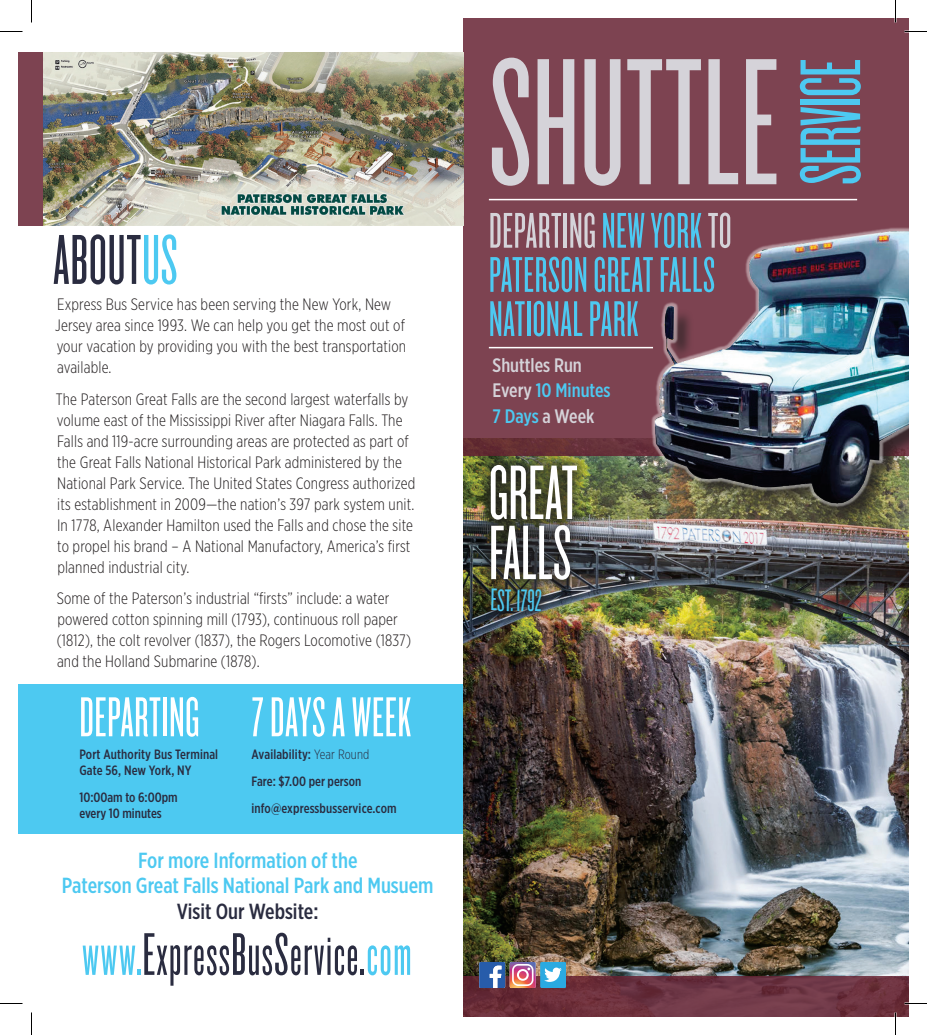
<style>
.page{position:relative;width:927px;height:1035px;background:#fff}
.page>*{position:absolute;margin:0;border:0;box-sizing:border-box;transform-origin:0 0}
.t1{font:187.8px "Knockout HTF26 Junior Flyweight";color:#d5d3d9}
.t2{font:89.55px "Knockout HTF26 Junior Flyweight";letter-spacing:-.01em;color:#4dc9f1}
.t3{font:80.25px "Knockout HTF26 Junior Flyweight";color:#fff}
.t4{font:73.5px "Knockout HTF26 Junior Flyweight";letter-spacing:.01em;color:#2a2c40}
.t5{font:62.55px "Knockout HTF26 Junior Flyweight";letter-spacing:.02em;color:#2a2c40}
.t6{font:58.5px "Knockout HTF26 Junior Flyweight";letter-spacing:.01em;color:#fff}
.t7{font:52.2px "Knockout HTF26 Junior Flyweight";letter-spacing:.01em;color:#4dc9f1}
.t8{font:52.2px "Knockout HTF26 Junior Flyweight";letter-spacing:.01em;color:#d5d3d9}
.t9{font:32.4px "Knockout HTF26 Junior Flyweight";color:#4dc9f1}
.t10{font:500 21.9px "Gotham X Narrow";color:#4dc9f1}
.t11{font:500 21.9px "Gotham X Narrow";color:#2a2c40}
.t12{font:500 19.5px "Gotham X Narrow";color:#4dc9f1}
.t13{font:500 19.5px "Gotham X Narrow";color:#d5d3d9}
.t14{font:300 16.5px/21px "Gotham X Narrow";letter-spacing:.01em;color:#231f20}
.t15{font:500 13.5px "Gotham X Narrow";letter-spacing:.005em;color:#2a2c40}
.s1{color:#4dc9f1}
.s2{font-weight:300}
.s3{color:#d5d3d9}
</style>
<div class="page">
<div style="left:18px;top:684px;width:446px;height:149px;background:#4dc9f1"></div>
<div style="left:18px;top:52px;width:25px;height:174px;background:#7d4351"></div>
<img style="left:464px;top:455px;width:445px;height:521px">
<div style="left:464px;top:18px;width:445px;height:437px;background:#7d4351"></div>
<img style="left:43px;top:52px;width:421px;height:174px">
<svg style="left:464px;top:976px;width:445px;height:41px;background:#6c3340"></svg>
<svg style="left:479px;top:962px;width:87px;height:26px"></svg>
<div style="left:658px;top:234px;width:251px;height:289px;background:#231f20;opacity:.75"></div>
<img style="left:653px;top:229px;width:256px;height:284px">
<div style="left:476px;top:450px;width:116px;height:144px;background:#231f20;opacity:.75"></div>
<div style="left:483px;top:581px;width:66px;height:38px;background:#231f20;opacity:.75"></div>
<hr style="left:489px;top:347px;width:164px;height:1px;background:#fff">
<hr style="left:489px;top:199px;width:368px;height:1px;background:#fff">
<svg style="left:0;top:31px;width:22px;height:1px"></svg>
<svg style="left:904px;top:31px;width:23px;height:1px"></svg>
<svg style="left:0;top:1003px;width:22px;height:1px"></svg>
<svg style="left:904px;top:1003px;width:23px;height:1px"></svg>
<svg style="left:31px;top:0;width:1px;height:22px"></svg>
<svg style="left:31px;top:1012px;width:1px;height:23px"></svg>
<svg style="left:895px;top:0;width:1px;height:22px"></svg>
<svg style="left:895px;top:1012px;width:1px;height:23px"></svg>
<p class="t4" style="left:53px;top:224px;width:126px">ABOUT<span class="s1">US</span></p>
<p class="t14" style="left:55px;top:293px;width:352px">Express Bus Service has been serving the New York, New Jersey area since 1993. We can help you get the most out of your vacation by providing you with the best transportation available.</p>
<p class="t14" style="left:56px;top:388px;width:361px">The Paterson Great Falls are the second largest waterfalls by volume east of the Mississippi River after Niagara Falls. The Falls and 119-acre surrounding areas are protected as part of the Great Falls National Historical Park administered by the National Park Service. The United States Congress authorized its establishment in 2009—the nation’s 397 park system unit.<br>In 1778, Alexander Hamilton used the Falls and chose the site to propel his brand – A National Manufactory, America’s first planned industrial city.</p>
<p class="t14" style="left:57px;top:588px;width:356px">Some of the Paterson’s industrial “firsts” include: a water powered cotton spinning mill (1793), continuous roll paper (1812), the colt revolver (1837), the Rogers Locomotive (1837) and the Holland Submarine (1878).</p>
<p class="t6" style="left:79px;top:689px;width:122px">DEPARTING</p>
<p class="t15" style="left:79px;top:746px;width:140px">Port Authority Bus Terminal</p>
<p class="t15" style="left:79px;top:762px;width:114px">Gate 56, New York, NY</p>
<p class="t15" style="left:79px;top:789px;width:100px">10:00am to 6:00pm</p>
<p class="t15" style="left:79px;top:805px;width:84px">every 10 minutes</p>
<p class="t6" style="left:252px;top:689px;width:161px">7 DAYS A WEEK</p>
<p class="t15" style="left:252px;top:746px;width:119px">Availability: <span class="s2">Year Round</span></p>
<p class="t15" style="left:252px;top:773px;width:111px">Fare: $7.00 per person</p>
<p class="t15" style="left:252px;top:800px;width:147px">info@expressbusservice.com</p>
<p class="t10" style="left:138px;top:847px;width:221px">For more Information of the</p>
<p class="t10" style="left:62px;top:872px;width:373px">Paterson Great Falls National Park and Musuem</p>
<p class="t11" style="left:177px;top:898px;width:143px">Visit Our Website:</p>
<p class="t5" style="left:82px;top:924px;width:331px"><span class="s1">www.</span>ExpressBusService.<span class="s1">com</span></p>
<p class="t1" style="left:489px;top:32px;width:292px">SHUTTLE</p>
<p class="t2" style="left:788px;top:185px;width:128px;rotate:-90deg">SERVICE</p>
<p class="t8" style="left:489px;top:205px;width:244px">DEPARTING <span class="s1">NEW YORK</span>TO</p>
<p class="t7" style="left:489px;top:250px;width:228px">PATERSON GREAT FALLS</p>
<p class="t7" style="left:489px;top:294px;width:151px">NATIONAL PARK</p>
<p class="t13" style="left:493px;top:353px;width:91px">Shuttles Run</p>
<p class="t12" style="left:493px;top:379px;width:119px"><span class="s3">Every</span> 10 Minutes</p>
<p class="t12" style="left:493px;top:404px;width:103px">7 Days <span class="s3">a Week</span></p>
<p class="t3" style="left:489px;top:454px;width:90px">GREAT</p>
<p class="t3" style="left:489px;top:514px;width:84px">FALLS</p>
<p class="t9" style="left:491px;top:584px;width:52px;rotate:1deg">EST. 1792</p>
</div>
